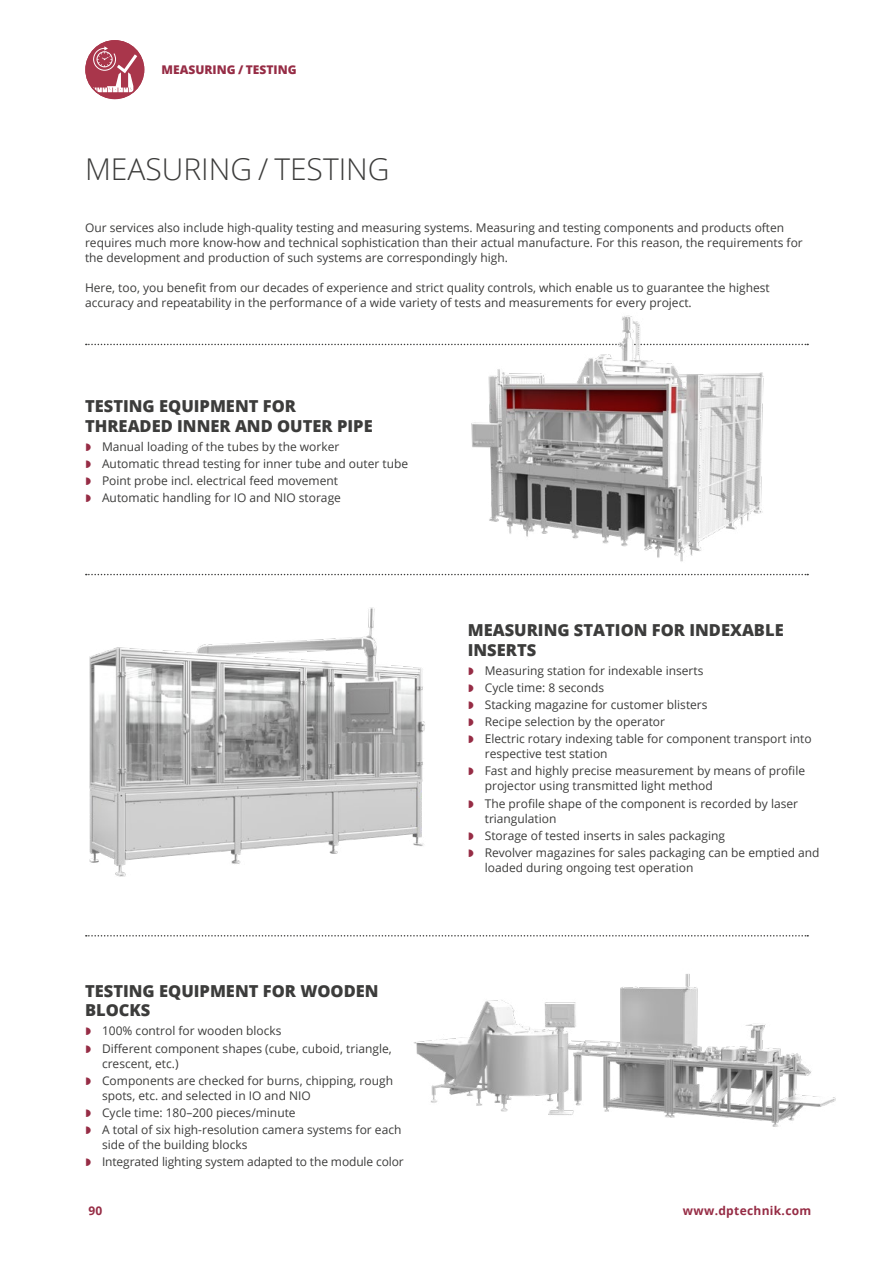
<style>
.page{position:relative;width:893px;height:1263px;background:#fff}
.page>*{position:absolute;margin:0;border:0;box-sizing:border-box;transform-origin:0 0}
.t1{font:300 30px "Open Sans";color:#3c3c3b}
.t2{font:800 16.5px/19.5px "Open Sans";color:#3c3c3b}
.t3{font:12px/17.1px "Open Sans";color:#3c3c3b}
.t4{font:700 12px "Open Sans";letter-spacing:.025em;color:#962c45}
.t5{font:800 12px "Open Sans";color:#962c45}
</style>
<div class="page">
<svg style="left:86px;top:344px;width:722px;height:1px"></svg>
<svg style="left:86px;top:935px;width:301px;height:1px"></svg>
<svg style="left:445px;top:574px;width:363px;height:1px"></svg>
<img style="left:388px;top:935px;width:448px;height:192px">
<img style="left:85px;top:573px;width:360px;height:304px">
<img style="left:458px;top:315px;width:321px;height:261px">
<svg style="left:85px;top:40px;width:59px;height:59px"></svg>
<p class="t5" style="left:162px;top:61px;width:136px">MEASURING / TESTING</p>
<h1 class="t1" style="left:85px;top:149px;width:306px">MEASURING / TESTING</h1>
<p class="t3" style="left:85px;top:220px;width:719px;line-height:15px">Our services also include high-quality testing and measuring systems. Measuring and testing components and products often requires much more know-how and technical sophistication than their actual manufacture. For this reason, the requirements for the development and production of such systems are correspondingly high.</p>
<p class="t3" style="left:85px;top:280px;width:686px;line-height:15px">Here, too, you benefit from our decades of experience and strict quality controls, which enable us to guarantee the highest accuracy and repeatability in the performance of a wide variety of tests and measurements for every project.</p>
<h2 class="t2" style="left:85px;top:395px;width:289px">TESTING EQUIPMENT FOR<br>THREADED INNER AND OUTER PIPE</h2>
<p class="t3" style="left:102px;top:437px;width:308px">Manual loading of the tubes by the worker<br>Automatic thread testing for inner tube and outer tube Point probe incl. electrical feed movement<br>Automatic handling for IO and NIO storage</p>
<h2 class="t2" style="left:85px;top:980px;width:295px">TESTING EQUIPMENT FOR WOODEN<br>BLOCKS</h2>
<p class="t3" style="left:102px;top:1022px;width:291px">100% control for wooden blocks<br>Different component shapes (cube, cuboid, triangle,</p>
<p class="t3" style="left:102px;top:1054px;width:293px">crescent, etc.)<br>Components are checked for burns, chipping, rough</p>
<p class="t3" style="left:102px;top:1086px;width:301px">spots, etc. and selected in IO and NIO<br>Cycle time: 180–200 pieces/minute<br>A total of six high-resolution camera systems for each</p>
<p class="t3" style="left:102px;top:1136px;width:303px">side of the building blocks<br>Integrated lighting system adapted to the module color</p>
<p class="t4" style="left:88px;top:1202px;width:16px">90</p>
<h2 class="t2" style="left:468px;top:619px;width:317px">MEASURING STATION FOR INDEXABLE<br>INSERTS</h2>
<p class="t3" style="left:485px;top:662px;width:328px">Measuring station for indexable inserts<br>Cycle time: 8 seconds<br>Stacking magazine for customer blisters<br>Recipe selection by the operator<br>Electric rotary indexing table for component transport into</p>
<p class="t3" style="left:485px;top:745px;width:322px">respective test station<br>Fast and highly precise measurement by means of profile</p>
<p class="t3" style="left:485px;top:777px;width:315px">projector using transmitted light method<br>The profile shape of the component is recorded by laser</p>
<p class="t3" style="left:485px;top:809px;width:336px">triangulation<br>Storage of tested inserts in sales packaging<br>Revolver magazines for sales packaging can be emptied and</p>
<p class="t3" style="left:485px;top:859px;width:210px">loaded during ongoing test operation</p>
<p class="t4" style="left:683px;top:1202px;width:130px">www.dptechnik.com</p>
</div>
